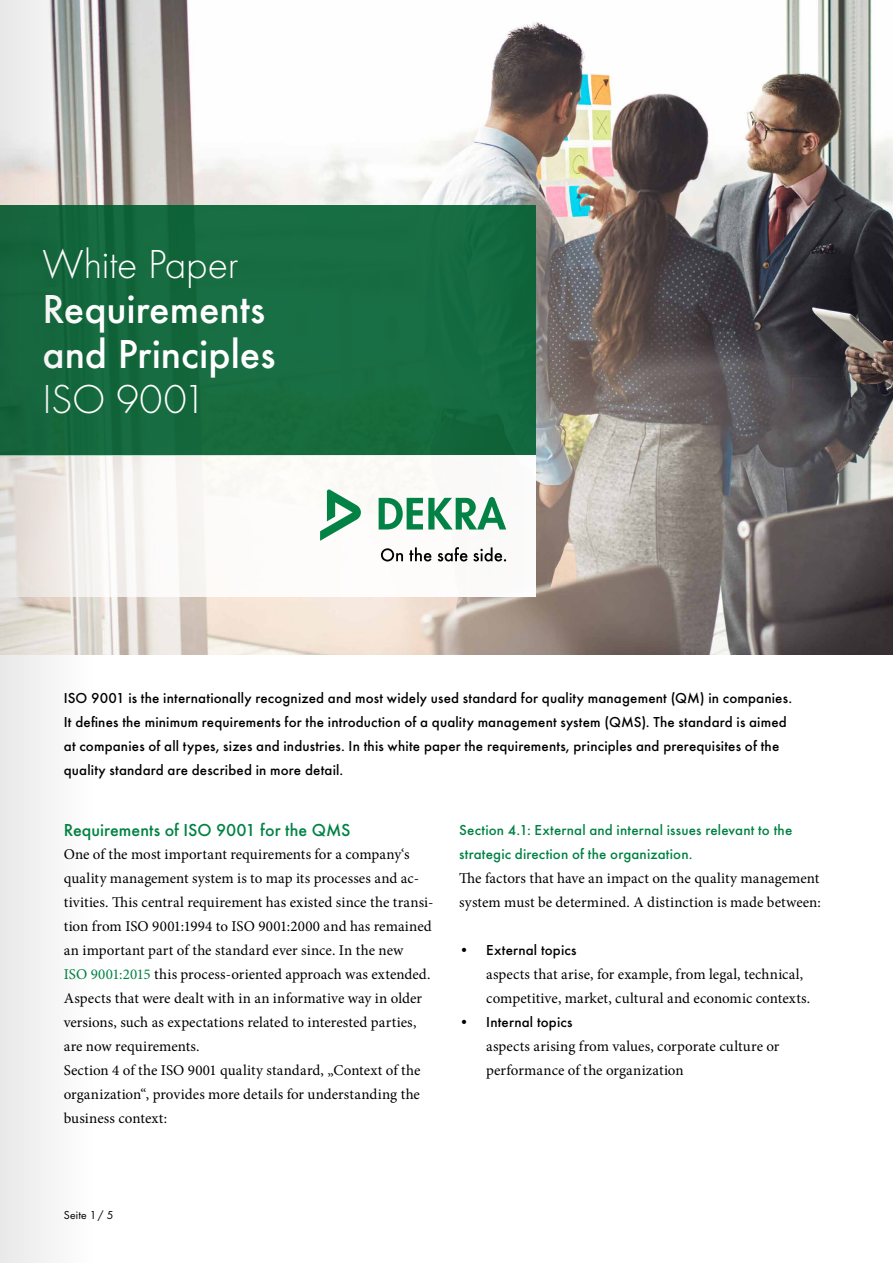
<style>
.page{position:relative;width:893px;height:1263px;background:#fff}
.page>*{position:absolute;margin:0;border:0;box-sizing:border-box;transform-origin:0 0}
.t1{font:500 42px/45px "Futura";color:#fff}
.t2{font:300 42px "Futura";letter-spacing:-.01em;color:#fff}
.t3{font:500 18px "Futura";letter-spacing:.005em;color:#008244}
.t4{font:15px/24px "Minion Pro";letter-spacing:.005em;color:#000}
.t5{font:500 15px/24px "Futura";letter-spacing:.01em;color:#000}
.t6{font:500 15px/24px "Futura";letter-spacing:.01em;color:#008244}
.t7{font:12px "Futura Boo";letter-spacing:.015em;color:#000}
.s1{color:#008244}
</style>
<div class="page">
<img style="left:96px;top:0;width:797px;height:655px">
<div style="left:0;top:205px;width:536px;height:250px;background:#176c41"></div>
<div style="left:0;top:455px;width:536px;height:142px;background:#fcfbf9"></div>
<svg style="left:381px;top:548px;width:22px;height:13px"></svg>
<svg style="left:409px;top:547px;width:22px;height:14px"></svg>
<svg style="left:438px;top:547px;width:68px;height:14px"></svg>
<svg style="left:320px;top:489px;width:41px;height:52px"></svg>
<svg style="left:379px;top:497px;width:127px;height:32px"></svg>
<svg style="left:0;top:0;width:96px;height:1263px"></svg>
<h1 class="t2" style="left:43px;top:237px;width:198px">White Paper</h1>
<h1 class="t1" style="left:43px;top:283px;width:234px">Requirements and Principles</h1>
<h1 class="t2" style="left:43px;top:372px;width:165px">ISO 9001</h1>
<p class="t5" style="left:64px;top:684px;width:730px">ISO 9001 is the internationally recognized and most widely used standard for quality management (QM) in companies.<br>It defines the minimum requirements for the introduction of a quality management system (QMS). The standard is aimed at companies of all types, sizes and industries. In this white paper the requirements, principles and prerequisites of the quality standard are described in more detail.</p>
<p class="t3" style="left:64px;top:816px;width:288px">Requirements of ISO 9001 for the QMS</p>
<p class="t4" style="left:64px;top:842px;width:371px">One of the most important requirements for a company‘s quality management system is to map its processes and ac&shy;tivities. This central requirement has existed since the transi&shy;tion from ISO 9001:1994 to ISO 9001:2000 and has remained an important part of the standard ever since. In the new<br><span class="s1">ISO 9001:2015</span> this process-oriented approach was extended.<br>Aspects that were dealt with in an informative way in older versions, such as expectations related to interested parties, are now requirements.<br>Section 4 of the ISO 9001 quality standard, „Context of the organization“, provides more details for understanding the business context:</p>
<p class="t6" style="left:459px;top:816px;width:335px">Section 4.1: External and internal issues relevant to the strategic direction of the organization.</p>
<p class="t4" style="left:459px;top:866px;width:363px">The factors that have an impact on the quality management system must be determined. A distinction is made between:</p>
<p class="t5" style="left:459px;top:936px;width:119px">• External topics</p>
<p class="t4" style="left:486px;top:962px;width:325px">aspects that arise, for example, from legal, technical, competitive, market, cultural and economic contexts.</p>
<p class="t5" style="left:459px;top:1008px;width:115px">• Internal topics</p>
<p class="t4" style="left:486px;top:1034px;width:295px">aspects arising from values, corporate culture or performance of the organization</p>
<p class="t7" style="left:64px;top:1206px;width:51px">Seite 1/ 5</p>
</div>
